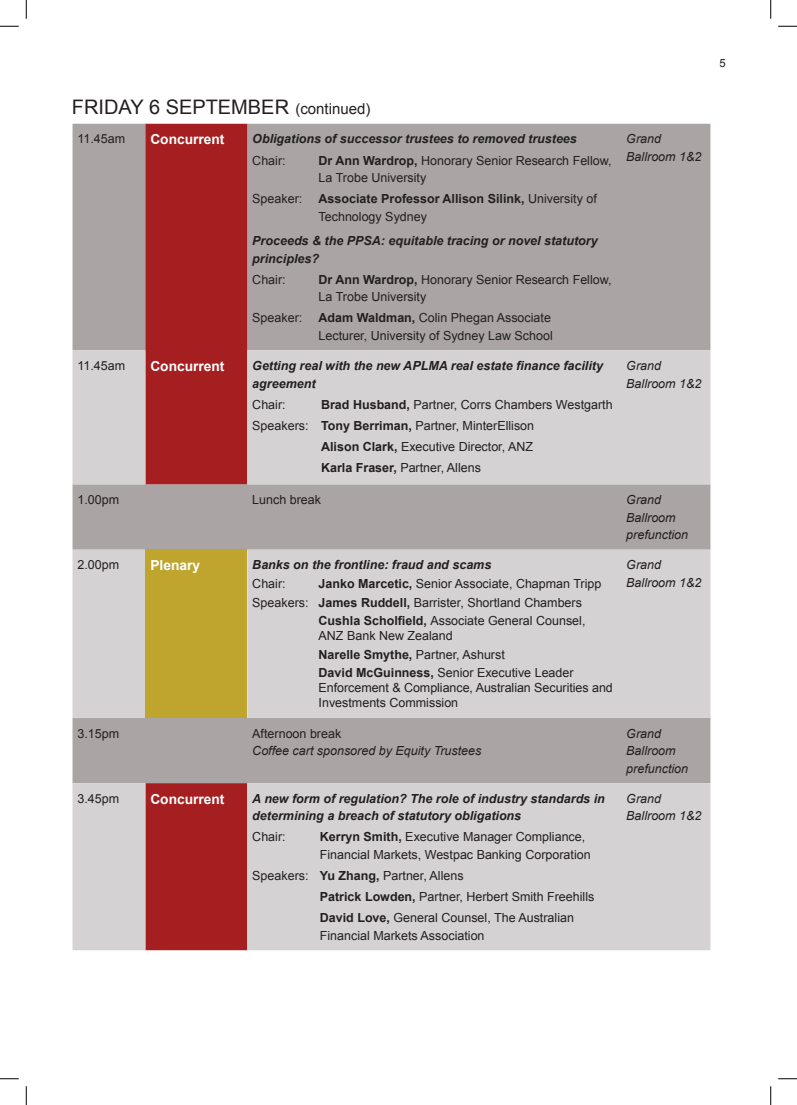
<style>
.page{position:relative;width:797px;height:1105px;background:#fff}
.page>*{position:absolute;margin:0;border:0;box-sizing:border-box;transform-origin:0 0}
.t1{font:20px "Arial";color:#231f20}
.t2{font:700 13.75px "Arial";color:#fff}
.t3{font:12.5px/17.5px "Arial";color:#231f20}
.t4{font:italic 700 12.5px/17.5px "Arial";color:#231f20}
.t5{font:italic 12.5px/17.5px "Arial";color:#231f20}
.t6{font:700 12.5px/17.5px "Arial";color:#231f20}
.t7{font:11.25px "Arial";color:#231f20}
.s1{font-size:15px}
.s2{font-weight:700}
.s3{font-weight:400}
</style>
<div class="page">
<div style="left:72px;top:124px;width:638px;height:226px;background:#aaa5a4"></div>
<div style="left:145px;top:124px;width:102px;height:226px;background:#a51f20"></div>
<svg style="left:72px;top:350px;width:638px;height:600px;background:#c6b8b8"></svg>
<div style="left:145px;top:550px;width:102px;height:168px;background:#bfa42e"></div>
<svg style="left:0;top:25px;width:19px;height:2px"></svg>
<svg style="left:778px;top:25px;width:19px;height:2px"></svg>
<svg style="left:0;top:1078px;width:19px;height:1px"></svg>
<svg style="left:778px;top:1078px;width:19px;height:1px"></svg>
<svg style="left:25px;top:0;width:2px;height:19px"></svg>
<svg style="left:25px;top:1086px;width:2px;height:19px"></svg>
<svg style="left:770px;top:0;width:1px;height:19px"></svg>
<svg style="left:770px;top:1086px;width:1px;height:19px"></svg>
<p class="t1" style="left:72px;top:93px;width:300px">FRIDAY 6 SEPTEMBER <span class="s1">(continued)</span></p>
<p class="t3" style="left:78px;top:130px;width:49px">11.45am</p>
<p class="t2" style="left:150px;top:130px;width:76px">Concurrent</p>
<p class="t4" style="left:252px;top:131px;width:326px">Obligations of successor trustees to removed trustees</p>
<p class="t3" style="left:252px;top:152px;width:35px">Chair:</p>
<p class="t3" style="left:318px;top:152px;width:294px"><span class="s2">Dr Ann Wardrop,</span> Honorary Senior Research Fellow,<br>La Trobe University</p>
<p class="t3" style="left:252px;top:190px;width:52px">Speaker:</p>
<p class="t6" style="left:318px;top:190px;width:280px">Associate Professor Allison Silink, <span class="s3">University of<br>Technology Sydney</span></p>
<p class="t4" style="left:252px;top:232px;width:347px">Proceeds &amp; the PPSA: equitable tracing or novel statutory principles?</p>
<p class="t3" style="left:252px;top:271px;width:35px">Chair:</p>
<p class="t3" style="left:318px;top:271px;width:294px"><span class="s2">Dr Ann Wardrop,</span> Honorary Senior Research Fellow,<br>La Trobe University</p>
<p class="t3" style="left:252px;top:309px;width:52px">Speaker:</p>
<p class="t3" style="left:318px;top:309px;width:236px"><span class="s2">Adam Waldman,</span> Colin Phegan Associate<br>Lecturer, University of Sydney Law School</p>
<p class="t3" style="left:78px;top:357px;width:49px">11.45am</p>
<p class="t2" style="left:150px;top:357px;width:76px">Concurrent</p>
<p class="t4" style="left:252px;top:357px;width:352px">Getting real with the new APLMA real estate finance facility agreement</p>
<p class="t3" style="left:252px;top:396px;width:35px">Chair:</p>
<p class="t3" style="left:321px;top:396px;width:293px"><span class="s2">Brad Husband,</span> Partner, Corrs Chambers Westgarth</p>
<p class="t3" style="left:252px;top:417px;width:283px">Speakers: <span class="s2">Tony Berriman,</span> Partner, MinterEllison</p>
<p class="t3" style="left:321px;top:438px;width:213px"><span class="s2">Alison Clark,</span> Executive Director, ANZ</p>
<p class="t3" style="left:321px;top:459px;width:161px"><span class="s2">Karla Fraser,</span> Partner, Allens</p>
<p class="t5" style="left:626px;top:131px;width:77px">Grand<br>Ballroom 1&amp;2</p>
<p class="t5" style="left:626px;top:357px;width:77px">Grand<br>Ballroom 1&amp;2</p>
<p class="t3" style="left:78px;top:491px;width:43px">1.00pm</p>
<p class="t3" style="left:252px;top:491px;width:70px">Lunch break</p>
<p class="t5" style="left:626px;top:491px;width:63px">Grand<br>Ballroom prefunction</p>
<p class="t3" style="left:78px;top:556px;width:43px">2.00pm</p>
<p class="t2" style="left:150px;top:556px;width:51px">Plenary</p>
<p class="t4" style="left:252px;top:557px;width:240px">Banks on the frontline: fraud and scams</p>
<p class="t3" style="left:252px;top:575px;width:35px">Chair:</p>
<p class="t3" style="left:318px;top:575px;width:284px"><span class="s2">Janko Marcetic,</span> Senior Associate, Chapman Tripp</p>
<p class="t3" style="left:252px;top:593px;width:331px">Speakers: <span class="s2">James Ruddell,</span> Barrister, Shortland Chambers</p>
<p class="t3" style="left:318px;top:613px;width:268px;line-height:15px"><span class="s2">Cushla Scholfield,</span> Associate General Counsel,<br>ANZ Bank New Zealand</p>
<p class="t3" style="left:318px;top:646px;width:188px"><span class="s2">Narelle Smythe,</span> Partner, Ashurst</p>
<p class="t3" style="left:318px;top:665px;width:296px;line-height:15px"><span class="s2">David McGuinness,</span> Senior Executive Leader<br>Enforcement &amp; Compliance, Australian Securities and<br>Investments Commission</p>
<p class="t5" style="left:626px;top:556px;width:77px">Grand<br>Ballroom 1&amp;2</p>
<p class="t3" style="left:78px;top:724px;width:43px">3.15pm</p>
<p class="t3" style="left:252px;top:724px;width:90px">Afternoon break</p>
<p class="t5" style="left:252px;top:742px;width:231px">Coffee cart sponsored by Equity Trustees</p>
<p class="t3" style="left:78px;top:790px;width:43px">3.45pm</p>
<p class="t2" style="left:150px;top:790px;width:76px">Concurrent</p>
<p class="t4" style="left:252px;top:790px;width:354px">A new form of regulation? The role of industry standards in determining a breach of statutory obligations</p>
<p class="t3" style="left:252px;top:828px;width:35px">Chair:</p>
<p class="t3" style="left:320px;top:828px;width:272px"><span class="s2">Kerryn Smith,</span> Executive Manager Compliance,<br>Financial Markets, Westpac Banking Corporation</p>
<p class="t3" style="left:252px;top:867px;width:213px">Speakers: <span class="s2">Yu Zhang,</span> Partner, Allens</p>
<p class="t3" style="left:320px;top:888px;width:276px"><span class="s2">Patrick Lowden,</span> Partner, Herbert Smith Freehills</p>
<p class="t3" style="left:320px;top:909px;width:256px"><span class="s2">David Love,</span> General Counsel, The Australian<br>Financial Markets Association</p>
<p class="t5" style="left:626px;top:724px;width:63px">Grand<br>Ballroom prefunction</p>
<p class="t5" style="left:626px;top:790px;width:77px">Grand<br>Ballroom 1&amp;2</p>
<p class="t7" style="left:719px;top:55px;width:8px">5</p>
</div>
